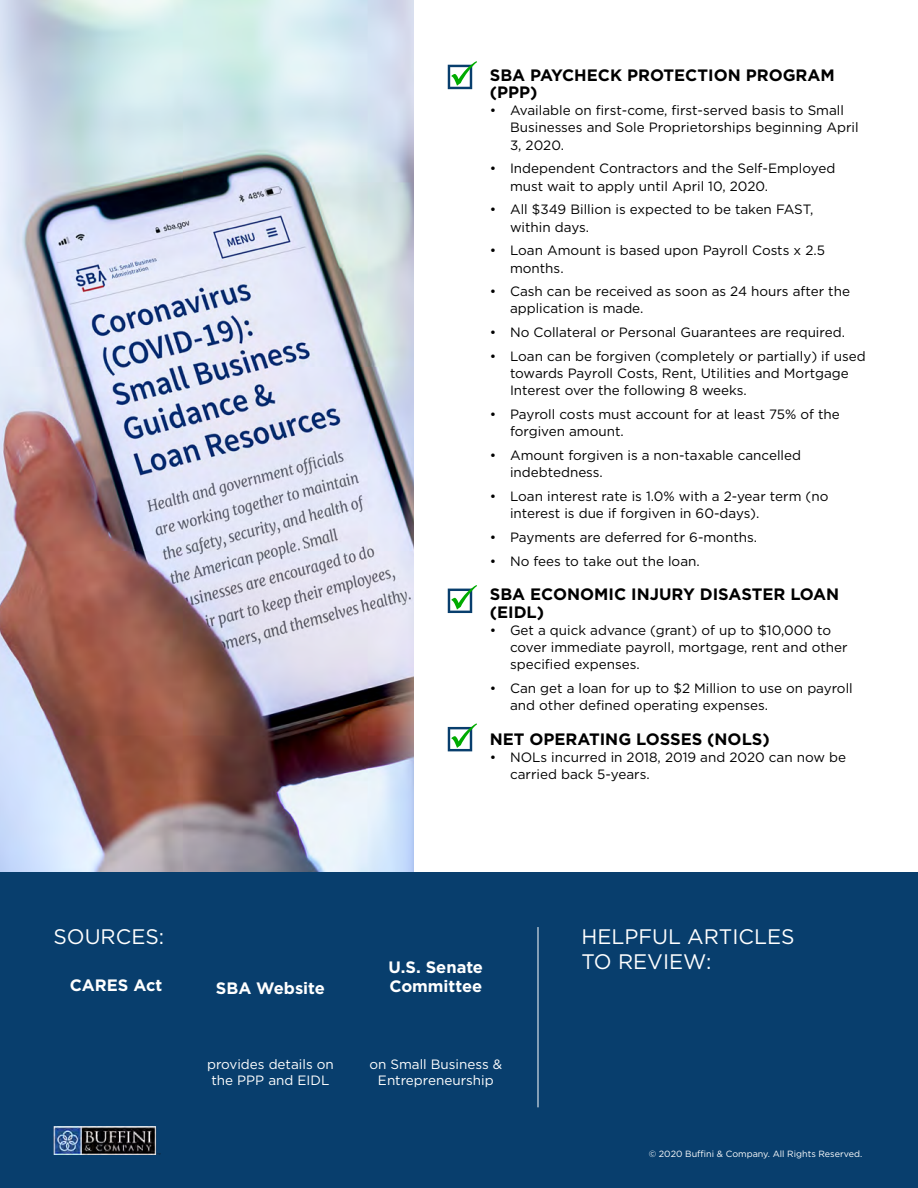
<style>
.page{position:relative;width:918px;height:1188px;background:#fff}
.page>*{position:absolute;margin:0;border:0;box-sizing:border-box;transform-origin:0 0}
.t1{font:21px/25.2px "Gotham";color:#fff}
.t2{font:700 16.5px/17.2px "Gotham";color:#000}
.t3{font:700 16.5px/19.8px "Gotham";color:#fff}
.t4{font:13.5px/17.2px "Gotham";color:#000}
.t5{font:13.5px/16.2px "Gotham";color:#fff;text-align:center}
.t6{font:9px "Gotham";color:#fff}
</style>
<div class="page">
<svg style="left:448px;top:61px;width:29px;height:28px"></svg>
<svg style="left:448px;top:585px;width:29px;height:28px"></svg>
<svg style="left:448px;top:723px;width:29px;height:28px"></svg>
<img style="left:0;top:0;width:414px;height:873px">
<div style="left:0;top:873px;width:918px;height:315px;background:#083e6d"></div>
<hr style="left:538px;top:927px;width:1px;height:180px;background:#fff">
<img style="left:54px;top:1126px;width:107px;height:28px">
<p class="t2" style="left:490px;top:66px;width:347px">SBA PAYCHECK PROTECTION PROGRAM (PPP)</p>
<p class="t4" style="left:510px;top:101px;width:350px;text-indent:-20px">• Available on first-come, first-served basis to Small<br>Businesses and Sole Proprietorships beginning April<br>3, 2020.</p>
<p class="t4" style="left:510px;top:160px;width:327px;text-indent:-20px">• Independent Contractors and the Self-Employed must wait to apply until April 10, 2020.</p>
<p class="t4" style="left:510px;top:201px;width:305px;text-indent:-20px">• All $349 Billion is expected to be taken FAST, within days.</p>
<p class="t4" style="left:510px;top:242px;width:316px;text-indent:-20px">• Loan Amount is based upon Payroll Costs x 2.5 months.</p>
<p class="t4" style="left:510px;top:283px;width:341px;text-indent:-20px">• Cash can be received as soon as 24 hours after the application is made.</p>
<p class="t4" style="left:490px;top:324px;width:357px">• No Collateral or Personal Guarantees are required.</p>
<p class="t4" style="left:510px;top:347px;width:357px;text-indent:-20px">• Loan can be forgiven (completely or partially) if used towards Payroll Costs, Rent, Utilities and Mortgage<br>Interest over the following 8 weeks.</p>
<p class="t4" style="left:510px;top:406px;width:331px;text-indent:-20px">• Payroll costs must account for at least 75% of the forgiven amount.</p>
<p class="t4" style="left:510px;top:447px;width:293px;text-indent:-20px">• Amount forgiven is a non-taxable cancelled indebtedness.</p>
<p class="t4" style="left:510px;top:487px;width:320px;text-indent:-20px">• Loan interest rate is 1.0% with a 2-year term (no interest is due if forgiven in 60-days).</p>
<p class="t4" style="left:490px;top:528px;width:269px">• Payments are deferred for 6-months.</p>
<p class="t4" style="left:490px;top:552px;width:211px">• No fees to take out the loan.</p>
<p class="t2" style="left:490px;top:586px;width:351px">SBA ECONOMIC INJURY DISASTER LOAN (EIDL)</p>
<p class="t4" style="left:510px;top:621px;width:339px;text-indent:-20px">• Get a quick advance (grant) of up to $10,000 to cover immediate payroll, mortgage, rent and other specified expenses.</p>
<p class="t4" style="left:510px;top:679px;width:344px;text-indent:-20px">• Can get a loan for up to $2 Million to use on payroll and other defined operating expenses.</p>
<p class="t2" style="left:490px;top:730px;width:282px">NET OPERATING LOSSES (NOLS)</p>
<p class="t4" style="left:510px;top:748px;width:338px;text-indent:-20px">• NOLs incurred in 2018, 2019 and 2020 can now be carried back 5-years.</p>
<h1 class="t1" style="left:53px;top:923px;width:112px">SOURCES:</h1>
<p class="t3" style="left:70px;top:976px;width:94px">CARES Act</p>
<p class="t3" style="left:216px;top:978px;width:111px">SBA Website</p>
<p class="t5" style="left:207px;top:1056px;width:128px">provides details on the PPP and EIDL</p>
<p class="t3" style="left:389px;top:957px;width:96px">U.S. Senate<br>Committee</p>
<p class="t5" style="left:369px;top:1056px;width:134px">on Small Business &amp;<br>Entrepreneurship</p>
<h1 class="t1" style="left:581px;top:923px;width:215px">HELPFUL ARTICLES<br>TO REVIEW:</h1>
<p class="t6" style="left:649px;top:1148px;width:215px">© 2020 Buffini &amp; Company. All Rights Reserved.</p>
</div>
